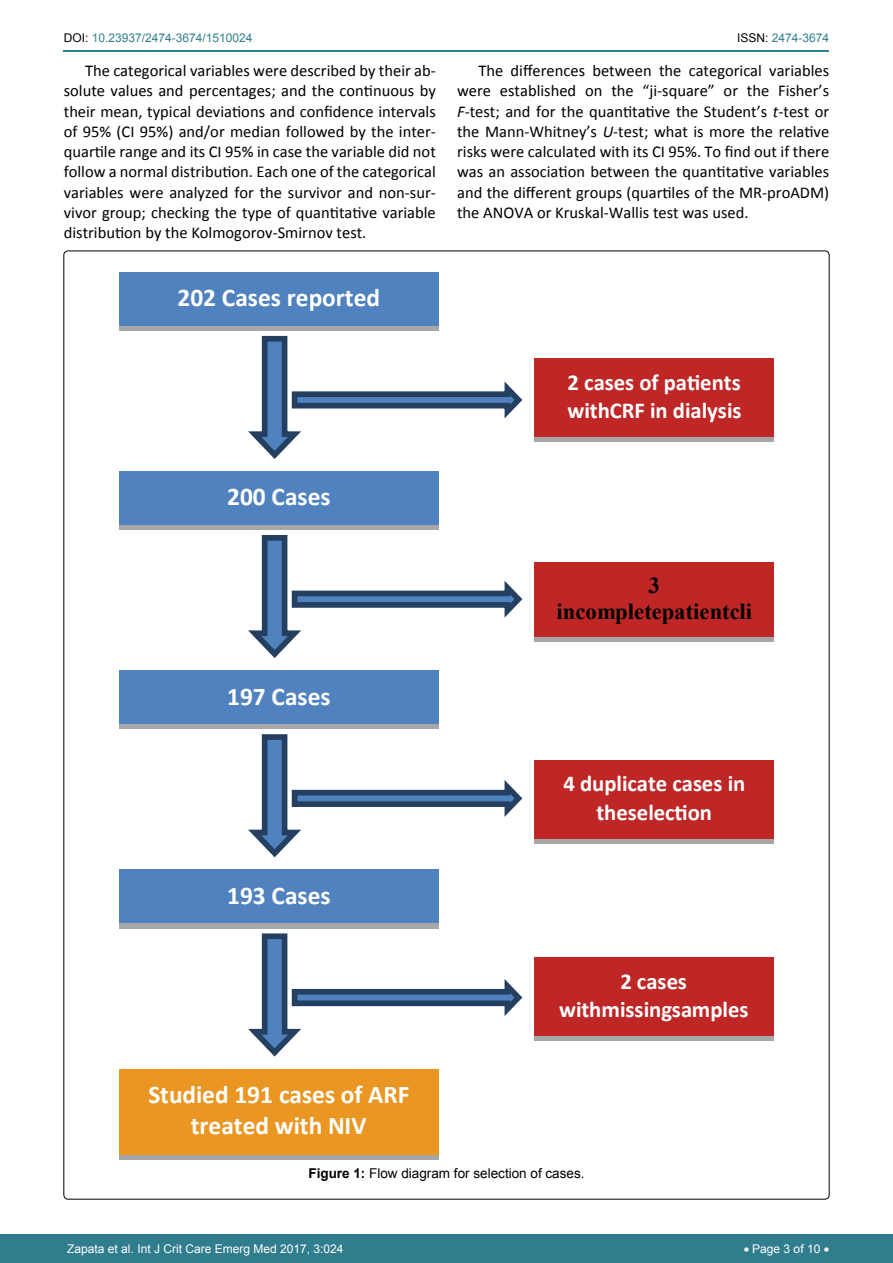
<style>
.page{position:relative;width:893px;height:1263px;background:#fff}
.page>*{position:absolute;margin:0;border:0;box-sizing:border-box;transform-origin:0 0}
.t1{font:700 25.5px/30.9px "Calibri";color:#fff;text-align:center}
.t2{font:700 22.8px/28.2px "Calibri";color:#fff;text-align:center}
.t3{font:700 22.8px/26.2px "Times New Roman";letter-spacing:.005em;color:#010101;text-align:center}
.t4{font:16.5px/20.2px "Calibri";color:#000;text-align:justify}
.t5{font:13.5px "Arial";color:#000}
.t6{font:12px "Arial";color:#fff}
.t7{font:12px "Arial";color:#30808d}
.s1{color:#000}
.s2{font-style:italic}
.s3{font-weight:700}
</style>
<div class="page">
<hr style="left:64px;top:50px;width:765px;height:2px;background:#30808d">
<div style="left:0;top:1234px;width:893px;height:29px;background:#307d8d"></div>
<svg style="left:119px;top:325px;width:319px;height:6px;background:#98a0aa"></svg>
<div style="left:119px;top:272px;width:319px;height:53px;background:#4f82be"></div>
<svg style="left:248px;top:335px;width:275px;height:124px"></svg>
<div style="left:534px;top:364px;width:240px;height:78px;background:#a7a7a7"></div>
<div style="left:534px;top:359px;width:240px;height:78px;background:#be2726"></div>
<div style="left:119px;top:477px;width:319px;height:53px;background:#a7a7a7"></div>
<div style="left:119px;top:471px;width:319px;height:54px;background:#4f82be"></div>
<div style="left:534px;top:567px;width:240px;height:75px;background:#a7a7a7"></div>
<div style="left:534px;top:562px;width:240px;height:75px;background:#be2726"></div>
<div style="left:119px;top:676px;width:319px;height:53px;background:#a7a7a7"></div>
<div style="left:119px;top:671px;width:319px;height:53px;background:#4f82be"></div>
<div style="left:534px;top:765px;width:240px;height:78px;background:linear-gradient(to right,#a7a7a7,#a7a7a7)"></div>
<div style="left:534px;top:760px;width:240px;height:78px;background:#be2726"></div>
<div style="left:119px;top:875px;width:319px;height:53px;background:#a7a7a7"></div>
<div style="left:119px;top:870px;width:319px;height:53px;background:#4f82be"></div>
<div style="left:534px;top:963px;width:240px;height:78px;background:#a7a7a7"></div>
<div style="left:534px;top:957px;width:240px;height:79px;background:#be2726"></div>
<svg style="left:119px;top:1154px;width:319px;height:5px;background:#b4a38c"></svg>
<div style="left:119px;top:1069px;width:319px;height:85px;background:#ea9623"></div>
<svg style="left:248px;top:535px;width:275px;height:123px"></svg>
<svg style="left:248px;top:734px;width:275px;height:124px"></svg>
<svg style="left:248px;top:933px;width:275px;height:124px"></svg>
<p class="t7" style="left:64px;top:30px;width:190px"><span class="s1">DOI:</span> 10.23937/2474-3674/1510024</p>
<p class="t7" style="left:737px;top:30px;width:94px"><span class="s1">ISSN:</span> 2474-3674</p>
<p class="t4" style="left:64px;top:61px;width:374px;text-indent:21px">The categorical variables were described by their ab&shy;solute values and percentages; and the continuous by their mean, typical deviations and confidence intervals of 95% (CI 95%) and/or median followed by the inter&shy;quartile range and its CI 95% in case the variable did not follow a normal distribution. Each one of the categorical variables were analyzed for the survivor and non-sur&shy;vivor group; checking the type of quantitative variable distribution by the Kolmogorov-Smirnov test.</p>
<h1 class="t1" style="left:177px;top:281px;width:204px">202 Cases reported</h1>
<p class="t4" style="left:457px;top:61px;width:374px;text-indent:21px">The differences between the categorical variables were established on the “ji-square” or the Fisher’s <span class="s2">F</span>-test; and for the quantitative the Student’s <span class="s2">t</span>-test or the Mann-Whitney’s <span class="s2">U</span>-test; what is more the relative risks were calculated with its CI 95%. To find out if there was an association between the quantitative variables and the different groups (quartiles of the MR-proADM) the ANOVA or Kruskal-Wallis test was used.</p>
<h2 class="t2" style="left:568px;top:367px;width:175px;text-align:left">2 cases of patients withCRF in dialysis</h2>
<h1 class="t1" style="left:227px;top:480px;width:105px">200 Cases</h1>
<h1 class="t1" style="left:227px;top:680px;width:105px">197 Cases</h1>
<h1 class="t1" style="left:227px;top:879px;width:105px">193 Cases</h1>
<h2 class="t3" style="left:556px;top:572px;width:197px">3 incompletepatientcli</h2>
<h2 class="t2" style="left:563px;top:769px;width:183px">4 duplicate cases in theselection</h2>
<h2 class="t2" style="left:559px;top:967px;width:191px;line-height:27.6px">2 cases withmissingsamples</h2>
<h1 class="t1" style="left:148px;top:1078px;width:263px">Studied 191 cases of ARF treated with NIV</h1>
<p class="t5" style="left:308px;top:1164px;width:278px"><span class="s3">Figure 1:</span> Flow diagram for selection of cases.</p>
<p class="t6" style="left:67px;top:1241px;width:278px">Zapata et al. Int J Crit Care Emerg Med 2017, 3:024</p>
<p class="t6" style="left:744px;top:1241px;width:87px">• Page 3 of 10 •</p>
</div>
